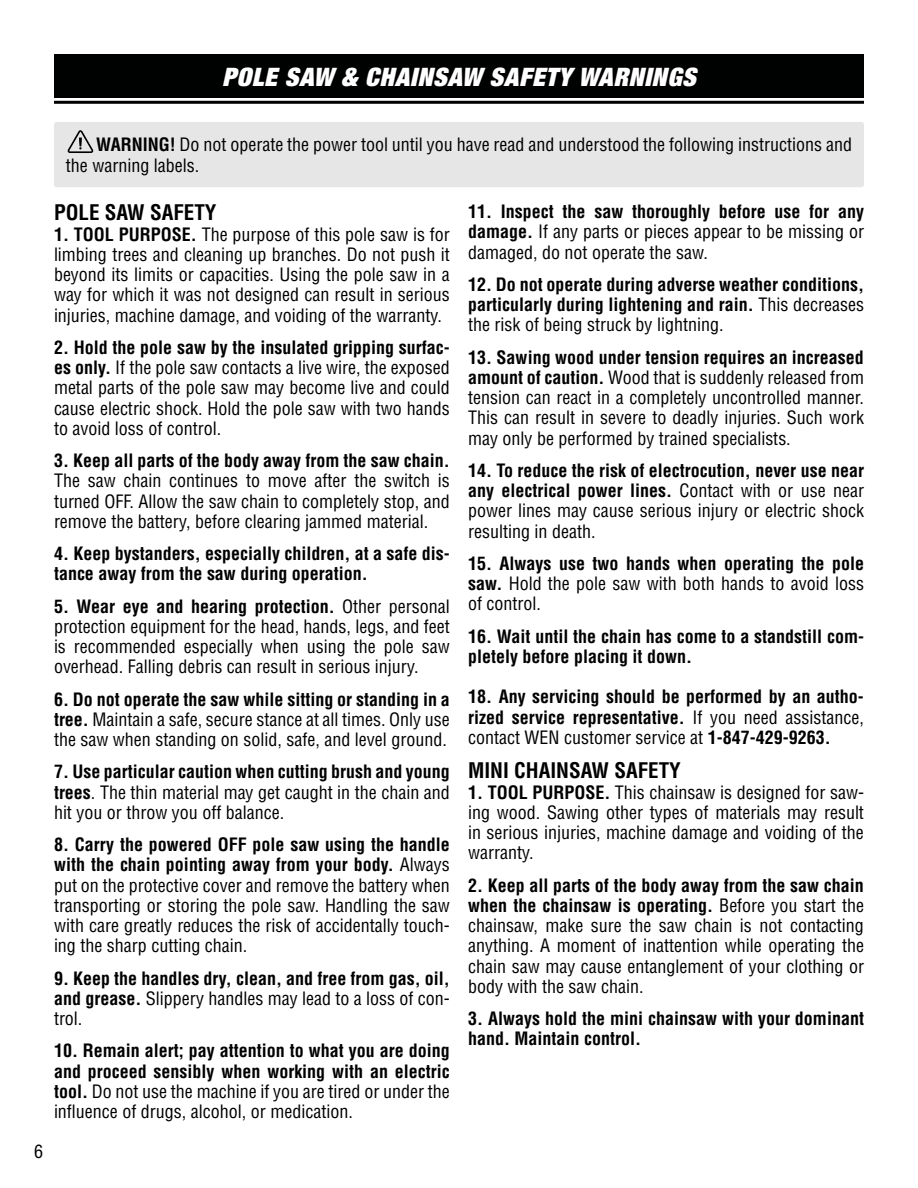
<style>
.page{position:relative;width:918px;height:1188px;background:#fff}
.page>*{position:absolute;margin:0;border:0;box-sizing:border-box;transform-origin:0 0}
.t1{font:italic 900 expanded 25.5px "Helvetica Neue";letter-spacing:.025em;color:#fff}
.t2{font:700 condensed 21px "Helvetica LT Std";color:#000}
.t3{font:condensed 18px/20.2px "Helvetica LT Std";color:#000;text-align:justify}
.t4{font:700 condensed 18px/20.2px "Helvetica LT Std";color:#000;text-align:justify}
.s1{font-weight:700}
.s2{font-weight:400}
</style>
<div class="page">
<div style="left:54px;top:54px;width:810px;height:44px;background:#000101"></div>
<hr style="left:54px;top:101px;width:810px;height:3px;background:#000">
<div style="left:54px;top:122px;width:810px;height:65px;background:#e6e6e6;border-radius:3px"></div>
<svg style="left:68px;top:130px;width:25px;height:23px"></svg>
<h1 class="t1" style="left:222px;top:61px;width:475px">POLE SAW &amp; CHAINSAW SAFETY WARNINGS</h1>
<p class="t3" style="left:34px;top:1141px;width:10px">6</p>
<p class="t3" style="left:66px;top:133px;width:788px;line-height:21px;text-indent:30px"><span class="s1">WARNING!</span> Do not operate the power tool until you have read and understood the following instructions and the warning labels.</p>
<p class="t2" style="left:54px;top:199px;width:164px">POLE SAW SAFETY</p>
<p class="t3" style="left:54px;top:224px;width:397px"><span class="s1">1. TOOL PURPOSE.</span> The purpose of this pole saw is for limbing trees and cleaning up branches. Do not push it beyond its limits or capacities. Using the pole saw in a way for which it was not designed can result in serious injuries, machine damage, and voiding of the warranty.</p>
<p class="t3" style="left:54px;top:337px;width:397px"><span class="s1">2. Hold the pole saw by the insulated gripping surfac&shy;es only.</span> If the pole saw contacts a live wire, the exposed metal parts of the pole saw may become live and could cause electric shock. Hold the pole saw with two hands to avoid loss of control.</p>
<p class="t4" style="left:54px;top:450px;width:397px">3. Keep all parts of the body away from the saw chain.</p>
<p class="t3" style="left:54px;top:471px;width:397px">The saw chain continues to move after the switch is turned OFF. Allow the saw chain to completely stop, and remove the battery, before clearing jammed material.</p>
<p class="t4" style="left:54px;top:543px;width:397px">4. Keep bystanders, especially children, at a safe dis&shy;tance away from the saw during operation.</p>
<p class="t3" style="left:54px;top:596px;width:397px"><span class="s1">5. Wear eye and hearing protection.</span> Other personal protection equipment for the head, hands, legs, and feet is recommended especially when using the pole saw overhead. Falling debris can result in serious injury.</p>
<p class="t3" style="left:54px;top:689px;width:397px"><span class="s1">6. Do not operate the saw while sitting or standing in a tree.</span> Maintain a safe, secure stance at all times. Only use the saw when standing on solid, safe, and level ground.</p>
<p class="t3" style="left:54px;top:762px;width:397px"><span class="s1">7. Use particular caution when cutting brush and young trees</span>. The thin material may get caught in the chain and hit you or throw you off balance.</p>
<p class="t3" style="left:54px;top:834px;width:397px"><span class="s1">8. Carry the powered OFF pole saw using the handle with the chain pointing away from your body.</span> Always put on the protective cover and remove the battery when transporting or storing the pole saw. Handling the saw with care greatly reduces the risk of accidentally touch&shy;ing the sharp cutting chain.</p>
<p class="t4" style="left:54px;top:968px;width:397px">9. Keep the handles dry, clean, and free from gas, oil, and grease. <span class="s2">Slippery handles may lead to a loss of con&shy;trol.</span></p>
<p class="t4" style="left:54px;top:1041px;width:397px">10. Remain alert; pay attention to what you are doing and proceed sensibly when working with an electric tool. <span class="s2">Do not use the machine if you are tired or under the influence of drugs, alcohol, or medication.</span></p>
<p class="t3" style="left:468px;top:201px;width:397px"><span class="s1">11. Inspect the saw thoroughly before use for any damage.</span> If any parts or pieces appear to be missing or damaged, do not operate the saw.</p>
<p class="t4" style="left:468px;top:274px;width:397px">12. Do not operate during adverse weather conditions, particularly during lightening and rain. <span class="s2">This decreases the risk of being struck by lightning.</span></p>
<p class="t3" style="left:468px;top:347px;width:397px"><span class="s1">13. Sawing wood under tension requires an increased amount of caution.</span> Wood that is suddenly released from tension can react in a completely uncontrolled manner.<br>This can result in severe to deadly injuries. Such work may only be performed by trained specialists.</p>
<p class="t3" style="left:468px;top:460px;width:397px"><span class="s1">14. To reduce the risk of electrocution, never use near any electrical power lines.</span> Contact with or use near power lines may cause serious injury or electric shock resulting in death.</p>
<p class="t3" style="left:468px;top:553px;width:397px"><span class="s1">15. Always use two hands when operating the pole saw.</span> Hold the pole saw with both hands to avoid loss of control.</p>
<p class="t4" style="left:468px;top:626px;width:397px">16. Wait until the chain has come to a standstill com&shy;pletely before placing it down.</p>
<p class="t4" style="left:468px;top:687px;width:397px">18. Any servicing should be performed by an autho&shy;rized service representative. <span class="s2">If you need assistance, contact WEN customer service at</span> 1-847-429-9263.</p>
<p class="t2" style="left:468px;top:758px;width:214px">MINI CHAINSAW SAFETY</p>
<p class="t3" style="left:468px;top:782px;width:397px"><span class="s1">1. TOOL PURPOSE.</span> This chainsaw is designed for saw&shy;ing wood. Sawing other types of materials may result in serious injuries, machine damage and voiding of the warranty.</p>
<p class="t3" style="left:468px;top:875px;width:397px"><span class="s1">2. Keep all parts of the body away from the saw chain when the chainsaw is operating.</span> Before you start the chainsaw, make sure the saw chain is not contacting anything. A moment of inattention while operating the chain saw may cause entanglement of your clothing or body with the saw chain.</p>
<p class="t4" style="left:468px;top:1008px;width:397px">3. Always hold the mini chainsaw with your dominant hand. Maintain control.</p>
</div>
